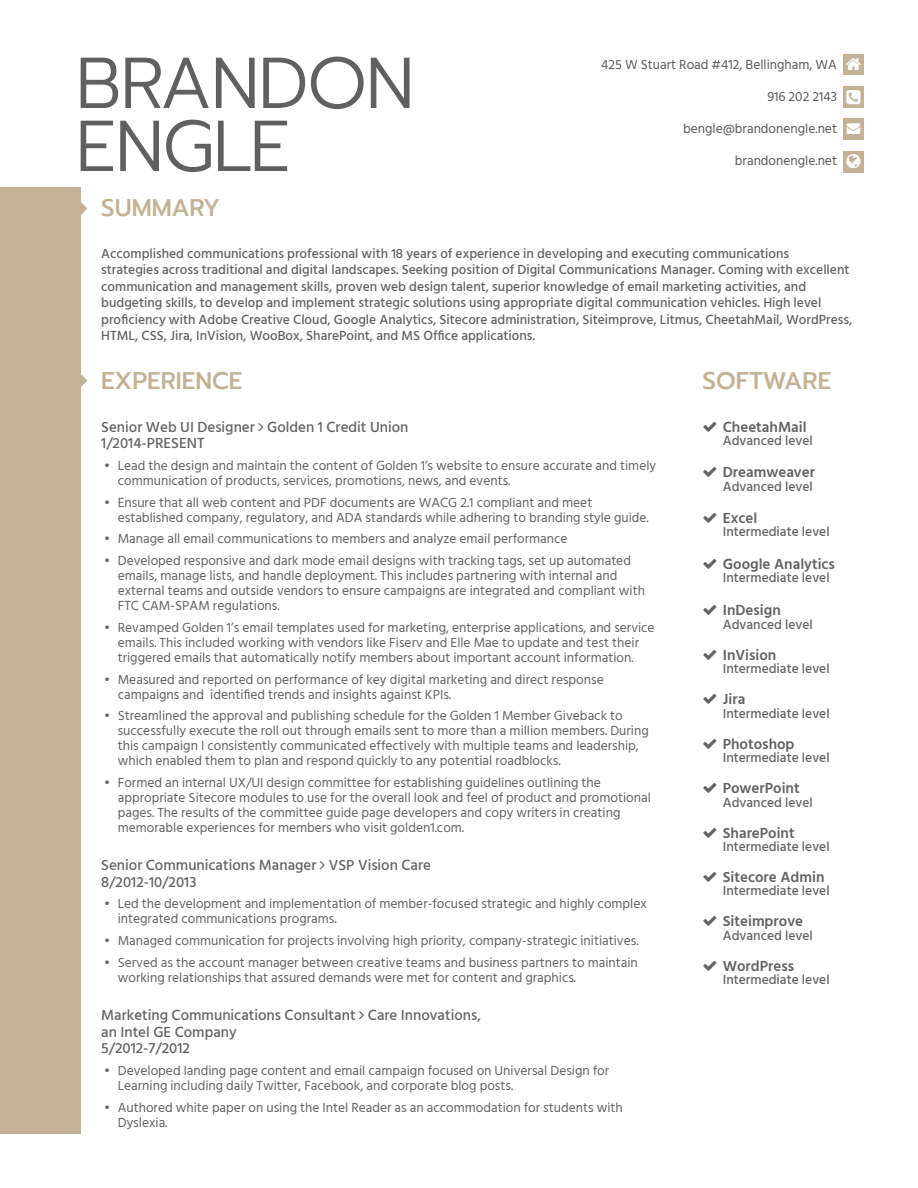
<style>
.page{position:relative;width:918px;height:1188px;background:#fff}
.page>*{position:absolute;margin:0;border:0;box-sizing:border-box;transform-origin:0 0}
.t1{font:300 72px/63px "Prompt";letter-spacing:-.02em;color:#5f6062}
.t2{font:500 24px "Prompt";color:#c3b194}
.t3{font:500 15px/16.5px "Hind Siliguri";color:#606263}
.t4{font:600 15px "Hind Siliguri";color:#606263}
.t5{font:13.5px/15px "Hind Siliguri";color:#606263}
.t6{font:500 13.5px/16.5px "Hind Siliguri";color:#5f6162}
.t7{font:500 13.5px "Hind Siliguri";color:#606263}
.t8{font:13.5px "Hind Siliguri";color:#58595b}
</style>
<div class="page">
<svg style="left:846px;top:58px;width:15px;height:12px"></svg>
<svg style="left:846px;top:90px;width:15px;height:14px"></svg>
<svg style="left:846px;top:154px;width:15px;height:14px"></svg>
<svg style="left:847px;top:123px;width:13px;height:11px"></svg>
<h1 class="t1" style="left:76px;top:52px;width:340px">BRANDON<br>ENGLE</h1>
<p class="t8" style="left:601px;top:55px;width:237px">425 W Stuart Road #412, Bellingham, WA</p>
<p class="t8" style="left:767px;top:87px;width:71px">916 202 2143</p>
<p class="t8" style="left:683px;top:119px;width:155px">bengle@brandonengle.net</p>
<p class="t8" style="left:735px;top:151px;width:104px">brandonengle.net</p>
<h2 class="t2" style="left:101px;top:191px;width:121px">SUMMARY</h2>
<p class="t6" style="left:101px;top:246px;width:753px">Accomplished communications professional with 18 years of experience in developing and executing communications<br>strategies across traditional and digital landscapes. Seeking position of Digital Communications Manager. Coming with excellent communication and management skills, proven web design talent, superior knowledge of email marketing activities, and budgeting skills, to develop and implement strategic solutions using appropriate digital communication vehicles. High level proficiency with Adobe Creative Cloud, Google Analytics, Sitecore administration, Siteimprove, Litmus, CheetahMail, WordPress, HTML, CSS, Jira, InVision, WooBox, SharePoint, and MS Office applications.</p>
<h2 class="t2" style="left:101px;top:363px;width:143px">EXPERIENCE</h2>
<h2 class="t2" style="left:703px;top:363px;width:130px">SOFTWARE</h2>
<p class="t3" style="left:101px;top:419px;width:309px">Senior Web UI Designer Golden 1 Credit Union<br>1/2014-PRESENT</p>
<p class="t5" style="left:118px;top:459px;width:540px;text-indent:-14px">• Lead the design and maintain the content of Golden 1’s website to ensure accurate and timely communication of products, services, promotions, news, and events.</p>
<p class="t5" style="left:118px;top:495px;width:533px;text-indent:-14px">• Ensure that all web content and PDF documents are WACG 2.1 compliant and meet established company, regulatory, and ADA standards while adhering to branding style guide.</p>
<p class="t5" style="left:104px;top:532px;width:465px">• Manage all email communications to members and analyze email performance</p>
<p class="t5" style="left:118px;top:554px;width:529px;text-indent:-14px">• Developed responsive and dark mode email designs with tracking tags, set up automated emails, manage lists, and handle deployment. This includes partnering with internal and external teams and outside vendors to ensure campaigns are integrated and compliant with FTC CAM-SPAM regulations.</p>
<p class="t5" style="left:104px;top:621px;width:552px;text-align:center">• Revamped Golden 1’s email templates used for marketing, enterprise applications, and service emails. This included working with vendors like Fiserv and Elle Mae to update and test their triggered emails that automatically notify members about important account information.</p>
<p class="t5" style="left:118px;top:672px;width:488px;text-indent:-14px">• Measured and reported on performance of key digital marketing and direct response campaigns and identified trends and insights against KPIs.</p>
<p class="t5" style="left:118px;top:709px;width:533px;text-indent:-13px">• Streamlined the approval and publishing schedule for the Golden 1 Member Giveback to successfully execute the roll out through emails sent to more than a million members. During this campaign I consistently communicated effectively with multiple teams and leadership, which enabled them to plan and respond quickly to any potential roadblocks.</p>
<p class="t5" style="left:118px;top:776px;width:535px;text-indent:-14px">• Formed an internal UX/UI design committee for establishing guidelines outlining the appropriate Sitecore modules to use for the overall look and feel of product and promotional pages. The results of the committee guide page developers and copy writers in creating memorable experiences for members who visit golden1.com.</p>
<p class="t3" style="left:101px;top:858px;width:331px">Senior Communications Manager VSP Vision Care<br>8/2012-10/2013</p>
<p class="t5" style="left:118px;top:897px;width:531px;text-indent:-14px">• Led the development and implementation of member-focused strategic and highly complex integrated communications programs.</p>
<p class="t5" style="left:104px;top:934px;width:536px">• Managed communication for projects involving high priority, company-strategic initiatives.</p>
<p class="t5" style="left:118px;top:956px;width:522px;text-indent:-14px">• Served as the account manager between creative teams and business partners to maintain working relationships that assured demands were met for content and graphics.</p>
<p class="t3" style="left:101px;top:1008px;width:381px">Marketing Communications Consultant Care Innovations, an Intel GE Company<br>5/2012-7/2012</p>
<p class="t5" style="left:118px;top:1064px;width:493px;text-indent:-14px">• Developed landing page content and email campaign focused on Universal Design for<br>Learning including daily Twitter, Facebook, and corporate blog posts.</p>
<p class="t5" style="left:118px;top:1100px;width:507px;text-indent:-14px">• Authored white paper on using the Intel Reader as an accommodation for students with<br>Dyslexia.</p>
<p class="t4" style="left:723px;top:415px;width:85px">CheetahMail</p>
<p class="t7" style="left:723px;top:431px;width:92px">Advanced level</p>
<p class="t4" style="left:723px;top:461px;width:94px">Dreamweaver</p>
<p class="t7" style="left:723px;top:477px;width:92px">Advanced level</p>
<p class="t4" style="left:723px;top:507px;width:36px">Excel</p>
<p class="t7" style="left:723px;top:522px;width:108px">Intermediate level</p>
<p class="t4" style="left:723px;top:552px;width:114px">Google Analytics</p>
<p class="t7" style="left:723px;top:568px;width:108px">Intermediate level</p>
<p class="t4" style="left:723px;top:599px;width:60px">InDesign</p>
<p class="t7" style="left:723px;top:615px;width:92px">Advanced level</p>
<p class="t4" style="left:723px;top:644px;width:55px">InVision</p>
<p class="t7" style="left:723px;top:659px;width:108px">Intermediate level</p>
<p class="t4" style="left:723px;top:688px;width:24px">Jira</p>
<p class="t7" style="left:723px;top:704px;width:108px">Intermediate level</p>
<p class="t4" style="left:723px;top:733px;width:73px">Photoshop</p>
<p class="t7" style="left:723px;top:748px;width:108px">Intermediate level</p>
<p class="t4" style="left:723px;top:777px;width:78px">PowerPoint</p>
<p class="t7" style="left:723px;top:793px;width:92px">Advanced level</p>
<p class="t4" style="left:723px;top:821px;width:73px">SharePoint</p>
<p class="t7" style="left:723px;top:837px;width:108px">Intermediate level</p>
<p class="t4" style="left:723px;top:866px;width:103px">Sitecore Admin</p>
<p class="t7" style="left:723px;top:881px;width:108px">Intermediate level</p>
<p class="t4" style="left:723px;top:910px;width:82px">Siteimprove</p>
<p class="t7" style="left:723px;top:926px;width:92px">Advanced level</p>
<p class="t4" style="left:723px;top:955px;width:73px">WordPress</p>
<p class="t7" style="left:723px;top:970px;width:108px">Intermediate level</p>
</div>
